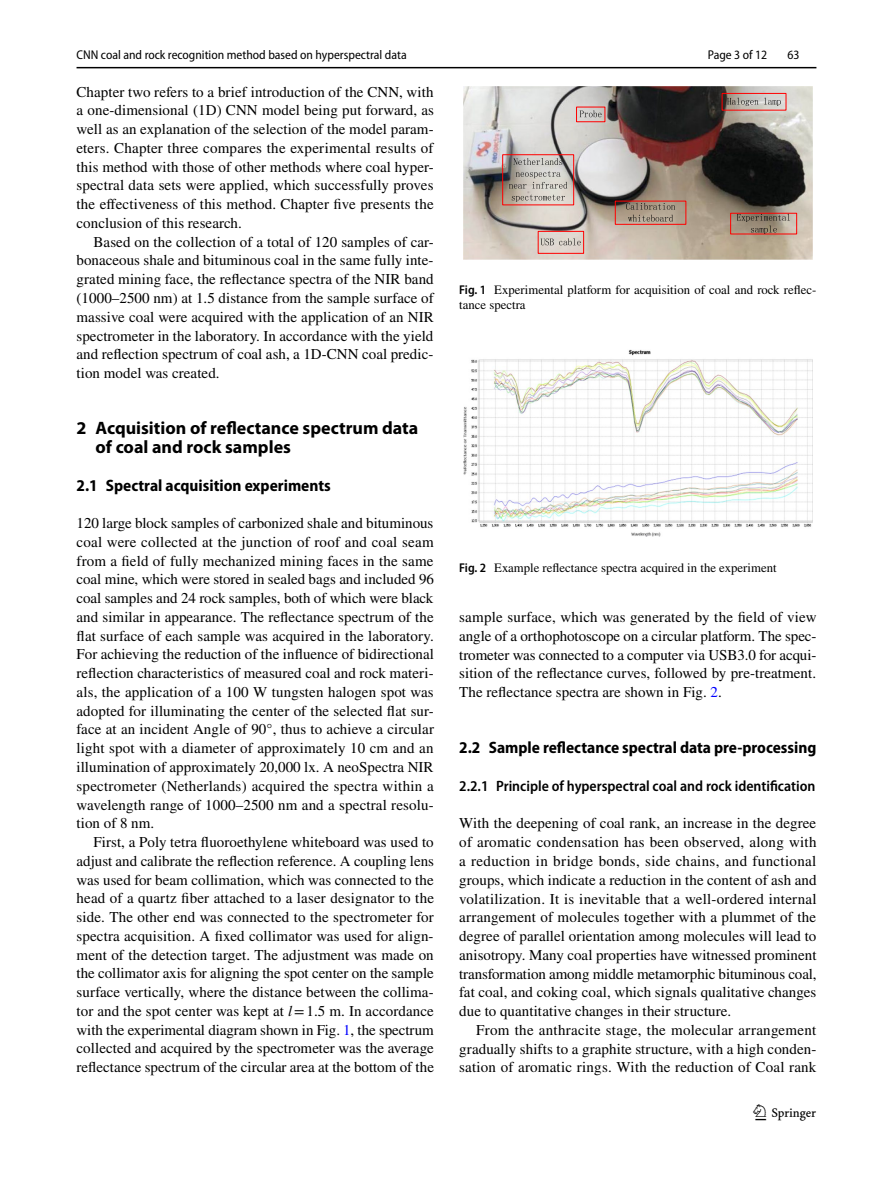
<style>
.page{position:relative;width:893px;height:1187px;background:#fff}
.page>*{position:absolute;margin:0;border:0;box-sizing:border-box;transform-origin:0 0}
.t1{font:22.5px "Springnew Regular 3";color:#000}
.t2{font:700 18px/18.8px "Myriad Pro";color:#000}
.t3{font:700 semi-condensed 16.5px "Myriad Pro";color:#000}
.t4{font:15px/18.8px "STIX";letter-spacing:.005em;color:#000;text-align:justify}
.t5{font:600 semi-condensed 15px "Myriad Pro";color:#000}
.t6{font:12.75px/15px "STIX";color:#000}
.t7{font:semi-condensed 12.75px "Myriad Pro";color:#000}
.s1{font-style:italic}
.s2{color:#00f}
.s3{font-family:"Myriad Pro";font-weight:600;font-stretch:semi-condensed}
</style>
<div class="page">
<hr style="left:77px;top:67px;width:739px;height:1px;background:#000">
<div style="left:459px;top:87px;width:357px;height:172px;background:linear-gradient(to bottom,#fff,#fff)"></div>
<img style="left:463px;top:87px;width:349px;height:172px">
<div style="left:502px;top:154px;width:72px;height:51px;border:1px solid #f00"></div>
<svg style="left:513px;top:158px;width:49px;height:7px"></svg>
<svg style="left:509px;top:171px;width:58px;height:31px"></svg>
<div style="left:615px;top:201px;width:71px;height:23px;border:1px solid #f00"></div>
<svg style="left:626px;top:203px;width:49px;height:18px"></svg>
<div style="left:730px;top:213px;width:67px;height:21px;border:1px solid #f00"></div>
<svg style="left:737px;top:214px;width:53px;height:20px"></svg>
<div style="left:722px;top:93px;width:64px;height:17px;border:1px solid #f00"></div>
<svg style="left:727px;top:98px;width:31px;height:8px"></svg>
<svg style="left:764px;top:98px;width:17px;height:8px"></svg>
<div style="left:576px;top:107px;width:29px;height:15px;border:1px solid #f00"></div>
<svg style="left:580px;top:110px;width:21px;height:7px"></svg>
<div style="left:538px;top:231px;width:46px;height:22px;border:1px solid #f00"></div>
<svg style="left:541px;top:238px;width:40px;height:7px"></svg>
<img style="left:463px;top:349px;width:349px;height:187px">
<p class="t7" style="left:77px;top:48px;width:332px">CNN coal and rock recognition method based on hyperspectral data</p>
<p class="t4" style="left:77px;top:83px;width:359px">Chapter two refers to a brief introduction of the CNN, with a one-dimensional (1D) CNN model being put forward, as well as an explanation of the selection of the model param&shy;eters. Chapter three compares the experimental results of this method with those of other methods where coal hyper&shy;spectral data sets were applied, which successfully proves the effectiveness of this method. Chapter five presents the conclusion of this research.</p>
<p class="t4" style="left:77px;top:233px;width:359px;text-indent:17px">Based on the collection of a total of 120 samples of car&shy;bonaceous shale and bituminous coal in the same fully inte&shy;grated mining face, the reflectance spectra of the NIR band (1000–2500 nm) at 1.5 distance from the sample surface of massive coal were acquired with the application of an NIR spectrometer in the laboratory. In accordance with the yield and reflection spectrum of coal ash, a 1D-CNN coal predic&shy;tion model was created.</p>
<p class="t2" style="left:96px;top:418px;width:324px;text-indent:-19px">2 Acquisition of reflectance spectrum data of coal and rock samples</p>
<p class="t3" style="left:77px;top:476px;width:256px">2.1 Spectral acquisition experiments</p>
<p class="t4" style="left:77px;top:514px;width:359px">120 large block samples of carbonized shale and bituminous coal were collected at the junction of roof and coal seam from a field of fully mechanized mining faces in the same coal mine, which were stored in sealed bags and included 96 coal samples and 24 rock samples, both of which were black and similar in appearance. The reflectance spectrum of the flat surface of each sample was acquired in the laboratory.<br>For achieving the reduction of the influence of bidirectional reflection characteristics of measured coal and rock materi&shy;als, the application of a 100 W tungsten halogen spot was adopted for illuminating the center of the selected flat sur&shy;face at an incident Angle of 90°, thus to achieve a circular light spot with a diameter of approximately 10 cm and an illumination of approximately 20,000 lx. A neoSpectra NIR spectrometer (Netherlands) acquired the spectra within a wavelength range of 1000–2500 nm and a spectral resolu&shy;tion of 8 nm.</p>
<p class="t4" style="left:77px;top:833px;width:359px;text-indent:17px">First, a Poly tetra fluoroethylene whiteboard was used to adjust and calibrate the reflection reference. A coupling lens was used for beam collimation, which was connected to the head of a quartz fiber attached to a laser designator to the side. The other end was connected to the spectrometer for spectra acquisition. A fixed collimator was used for align&shy;ment of the detection target. The adjustment was made on the collimator axis for aligning the spot center on the sample surface vertically, where the distance between the collima&shy;tor and the spot center was kept at <span class="s1">l</span>=1.5 m. In accordance with the experimental diagram shown in Fig. <span class="s2">1</span>, the spectrum collected and acquired by the spectrometer was the average reflectance spectrum of the circular area at the bottom of the</p>
<p class="t7" style="left:708px;top:48px;width:61px">Page 3 of 12</p>
<p class="t7" style="left:787px;top:48px;width:14px">63</p>
<p class="t6" style="left:459px;top:283px;width:359px"><span class="s3">Fig. 1</span> Experimental platform for acquisition of coal and rock reflec&shy;tance spectra</p>
<p class="t6" style="left:459px;top:560px;width:319px"><span class="s3">Fig. 2</span> Example reflectance spectra acquired in the experiment</p>
<p class="t4" style="left:459px;top:608px;width:359px">sample surface, which was generated by the field of view angle of a orthophotoscope on a circular platform. The spec&shy;trometer was connected to a computer via USB3.0 for acqui&shy;sition of the reflectance curves, followed by pre-treatment.<br>The reflectance spectra are shown in Fig. <span class="s2">2</span>.</p>
<p class="t3" style="left:459px;top:738px;width:359px">2.2 Sample reflectance spectral data pre‑processing</p>
<p class="t5" style="left:459px;top:777px;width:358px">2.2.1 Principle of hyperspectral coal and rock identification</p>
<p class="t4" style="left:459px;top:815px;width:359px">With the deepening of coal rank, an increase in the degree of aromatic condensation has been observed, along with a reduction in bridge bonds, side chains, and functional groups, which indicate a reduction in the content of ash and volatilization. It is inevitable that a well-ordered internal arrangement of molecules together with a plummet of the degree of parallel orientation among molecules will lead to anisotropy. Many coal properties have witnessed prominent transformation among middle metamorphic bituminous coal, fat coal, and coking coal, which signals qualitative changes due to quantitative changes in their structure.</p>
<p class="t4" style="left:459px;top:1021px;width:359px;text-indent:17px">From the anthracite stage, the molecular arrangement gradually shifts to a graphite structure, with a high conden&shy;sation of aromatic rings. With the reduction of Coal rank</p>
<h1 class="t1" style="left:755px;top:1104px;width:62px">1 3</h1>
</div>
